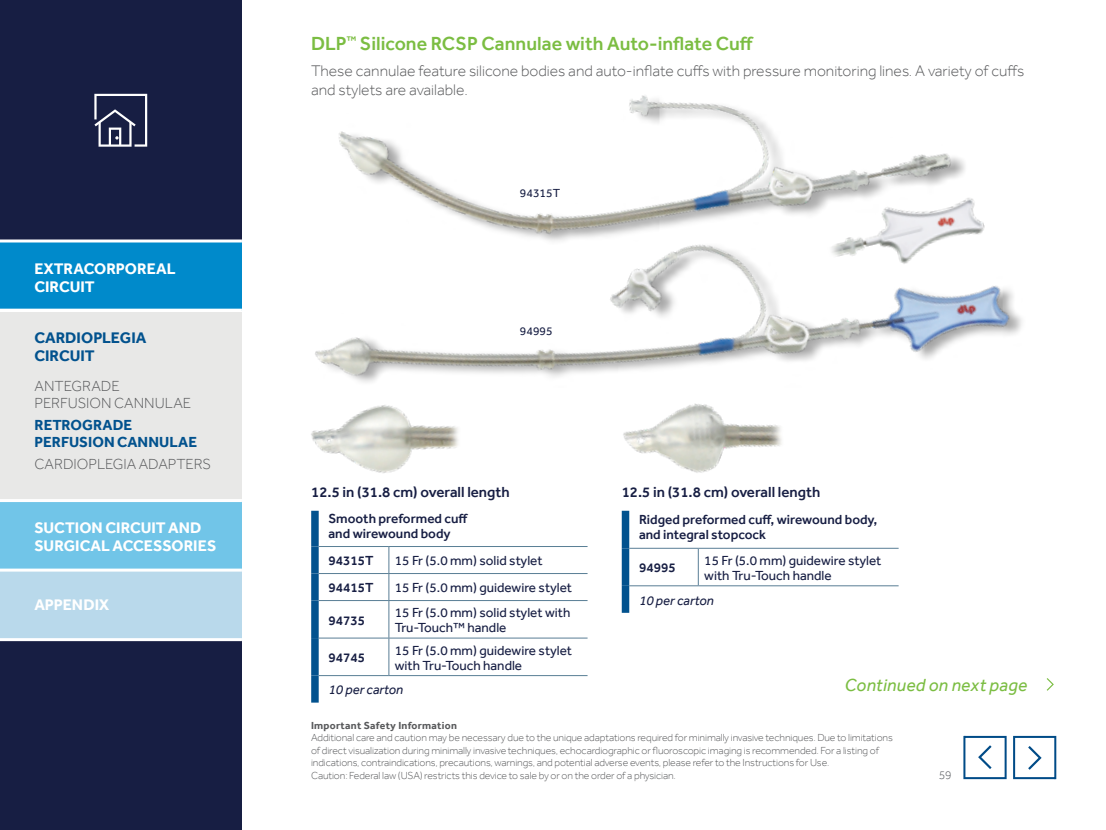
<style>
.page{position:relative;width:1106px;height:830px;background:#fff}
.page>*{position:absolute;margin:0;border:0;box-sizing:border-box;transform-origin:0 0}
.t1{font:500 19.5px "Effra";color:#7bbd42}
.t2{font:italic 18px "Effra";letter-spacing:.01em;color:#7bbd42}
.t3{font:300 15.75px/19.5px "Effra";color:#58595b}
.t4{font:700 15.75px/18px "Effra";color:#fff}
.t5{font:700 15.75px/18px "Effra";color:#02528e}
.t6{font:500 15px "Effra";color:#171e43}
.t7{font:300 15px/16.5px "Effra";color:#58595b}
.t8{font:700 15px/16.5px "Effra";letter-spacing:.005em;color:#02528e}
.t9{font:13.5px/15px "Effra";color:#171e43}
.t10{font:500 13.5px/15px "Effra";color:#171e43}
.t11{font:italic 13.5px "Effra";color:#171e43}
.t12{font:12px "Effra";color:#171e43}
.t13{font:300 12px "Effra";color:#53565a}
.t14{font:300 10.5px/12.6px "Effra";letter-spacing:-.01em;color:#58595b}
.t15{font:700 10.5px "Effra";letter-spacing:.025em;color:#58595b}
</style>
<div class="page">
<svg style="left:1047px;top:678px;width:7px;height:12px"></svg>
<div style="left:0;top:312px;width:242px;height:189px;background:#e8e8e7"></div>
<div style="left:0;top:622px;width:242px;height:207px;background:#171e43"></div>
<div style="left:0;top:0;width:242px;height:240px;background:#171e43"></div>
<svg style="left:94px;top:94px;width:53px;height:53px"></svg>
<div style="left:0;top:241px;width:242px;height:69px;background:#008acb"></div>
<div style="left:0;top:501px;width:242px;height:69px;background:#71c5e8"></div>
<div style="left:0;top:570px;width:242px;height:69px;background:#b9d9eb"></div>
<hr style="left:0;top:239px;width:242px;height:3px;background:#fff">
<hr style="left:0;top:308px;width:242px;height:3px;background:#fff">
<hr style="left:0;top:499px;width:242px;height:3px;background:#fff">
<hr style="left:0;top:568px;width:242px;height:3px;background:#fff">
<hr style="left:0;top:638px;width:242px;height:3px;background:#fff">
<svg style="left:963px;top:735px;width:44px;height:44px"></svg>
<svg style="left:1013px;top:735px;width:43px;height:44px"></svg>
<img style="left:339px;top:95px;width:683px;height:518px">
<img style="left:587px;top:313px;width:310px;height:250px">
<img style="left:311px;top:283px;width:246px;height:252px">
<img style="left:653px;top:125px;width:347px;height:210px">
<svg style="left:319px;top:547px;width:269px;height:130px"></svg>
<div style="left:311px;top:510px;width:8px;height:36px;background:#02528e"></div>
<div style="left:311px;top:546px;width:8px;height:27px;background:#02528e"></div>
<div style="left:311px;top:573px;width:8px;height:27px;background:#02528e"></div>
<div style="left:311px;top:600px;width:8px;height:38px;background:#02528e"></div>
<div style="left:311px;top:638px;width:8px;height:37px;background:#02528e"></div>
<div style="left:311px;top:675px;width:8px;height:27px;background:#02528e"></div>
<hr style="left:319px;top:546px;width:70px;height:1px;background:#597e95">
<hr style="left:389px;top:546px;width:199px;height:1px;background:#597e95">
<hr style="left:319px;top:573px;width:70px;height:1px;background:#597e95">
<hr style="left:389px;top:573px;width:199px;height:1px;background:#597e95">
<svg style="left:389px;top:547px;width:1px;height:53px"></svg>
<hr style="left:319px;top:600px;width:70px;height:1px;background:#597e95">
<hr style="left:389px;top:600px;width:199px;height:1px;background:#597e95">
<hr style="left:389px;top:600px;width:1px;height:37px;background:#597e95">
<hr style="left:319px;top:637px;width:70px;height:1px;background:#597e95">
<hr style="left:389px;top:637px;width:199px;height:1px;background:#597e95">
<hr style="left:389px;top:638px;width:1px;height:37px;background:#597e95">
<hr style="left:319px;top:675px;width:70px;height:1px;background:#597e95">
<hr style="left:389px;top:675px;width:199px;height:1px;background:#597e95">
<svg style="left:629px;top:549px;width:270px;height:63px"></svg>
<div style="left:622px;top:510px;width:7px;height:38px;background:#02528e"></div>
<div style="left:622px;top:548px;width:7px;height:37px;background:#02528e"></div>
<div style="left:622px;top:585px;width:7px;height:27px;background:#02528e"></div>
<hr style="left:629px;top:548px;width:69px;height:1px;background:#597e95">
<hr style="left:698px;top:548px;width:201px;height:1px;background:#597e95">
<hr style="left:698px;top:548px;width:1px;height:37px;background:#597e95">
<hr style="left:629px;top:585px;width:69px;height:1px;background:#597e95">
<hr style="left:698px;top:585px;width:201px;height:1px;background:#597e95">
<h3 class="t4" style="left:34px;top:260px;width:143px">EXTRACORPOREAL<br>CIRCUIT</h3>
<h3 class="t5" style="left:34px;top:329px;width:114px">CARDIOPLEGIA<br>CIRCUIT</h3>
<h3 class="t7" style="left:35px;top:378px;width:158px">ANTEGRADE<br>PERFUSION CANNULAE</h3>
<h3 class="t8" style="left:35px;top:416px;width:164px">RETROGRADE<br>PERFUSION CANNULAE</h3>
<h3 class="t7" style="left:35px;top:456px;width:178px">CARDIOPLEGIA ADAPTERS</h3>
<h3 class="t4" style="left:34px;top:518px;width:184px">SUCTION CIRCUIT AND<br>SURGICAL ACCESSORIES</h3>
<h3 class="t4" style="left:34px;top:595px;width:76px">APPENDIX</h3>
<h1 class="t1" style="left:311px;top:32px;width:445px">DLP<sup>™</sup> Silicone RCSP Cannulae with Auto-inflate Cuff</h1>
<h3 class="t3" style="left:311px;top:61px;width:715px">These cannulae feature silicone bodies and auto-inflate cuffs with pressure monitoring lines. A variety of cuffs and stylets are available.</h3>
<p class="t12" style="left:520px;top:185px;width:42px">94315T</p>
<p class="t12" style="left:520px;top:324px;width:34px">94995</p>
<h3 class="t6" style="left:311px;top:483px;width:200px">12.5 in (31.8 cm) overall length</h3>
<p class="t10" style="left:328px;top:511px;width:141px">Smooth preformed cuff and wirewound body</p>
<p class="t10" style="left:328px;top:553px;width:47px">94315T</p>
<p class="t9" style="left:395px;top:553px;width:149px">15 Fr (5.0 mm) solid stylet</p>
<p class="t10" style="left:328px;top:580px;width:47px">94415T</p>
<p class="t9" style="left:395px;top:580px;width:179px">15 Fr (5.0 mm) guidewire stylet</p>
<p class="t10" style="left:328px;top:612px;width:38px">94735</p>
<p class="t9" style="left:395px;top:605px;width:177px">15 Fr (5.0 mm) solid stylet with<br>Tru-Touch™ handle</p>
<p class="t10" style="left:328px;top:650px;width:38px">94745</p>
<p class="t9" style="left:395px;top:642px;width:179px">15 Fr (5.0 mm) guidewire stylet with Tru-Touch handle</p>
<p class="t11" style="left:328px;top:682px;width:76px">10 per carton</p>
<h3 class="t6" style="left:622px;top:483px;width:200px">12.5 in (31.8 cm) overall length</h3>
<p class="t10" style="left:639px;top:512px;width:240px">Ridged preformed cuff, wirewound body, and integral stopcock</p>
<p class="t10" style="left:639px;top:560px;width:38px">94995</p>
<p class="t9" style="left:704px;top:552px;width:179px">15 Fr (5.0 mm) guidewire stylet with Tru-Touch handle</p>
<p class="t11" style="left:639px;top:592px;width:76px">10 per carton</p>
<h2 class="t2" style="left:845px;top:674px;width:184px">Continued on next page</h2>
<p class="t15" style="left:311px;top:718px;width:147px">Important Safety Information</p>
<p class="t14" style="left:311px;top:731px;width:583px">Additional care and caution may be necessary due to the unique adaptations required for minimally invasive techniques. Due to limitations of direct visualization during minimally invasive techniques, echocardiographic or fluoroscopic imaging is recommended. For a listing of indications, contraindications, precautions, warnings, and potential adverse events, please refer to the Instructions for Use.<br>Caution: Federal law (USA) restricts this device to sale by or on the order of a physician.</p>
<p class="t13" style="left:939px;top:768px;width:14px">59</p>
</div>
